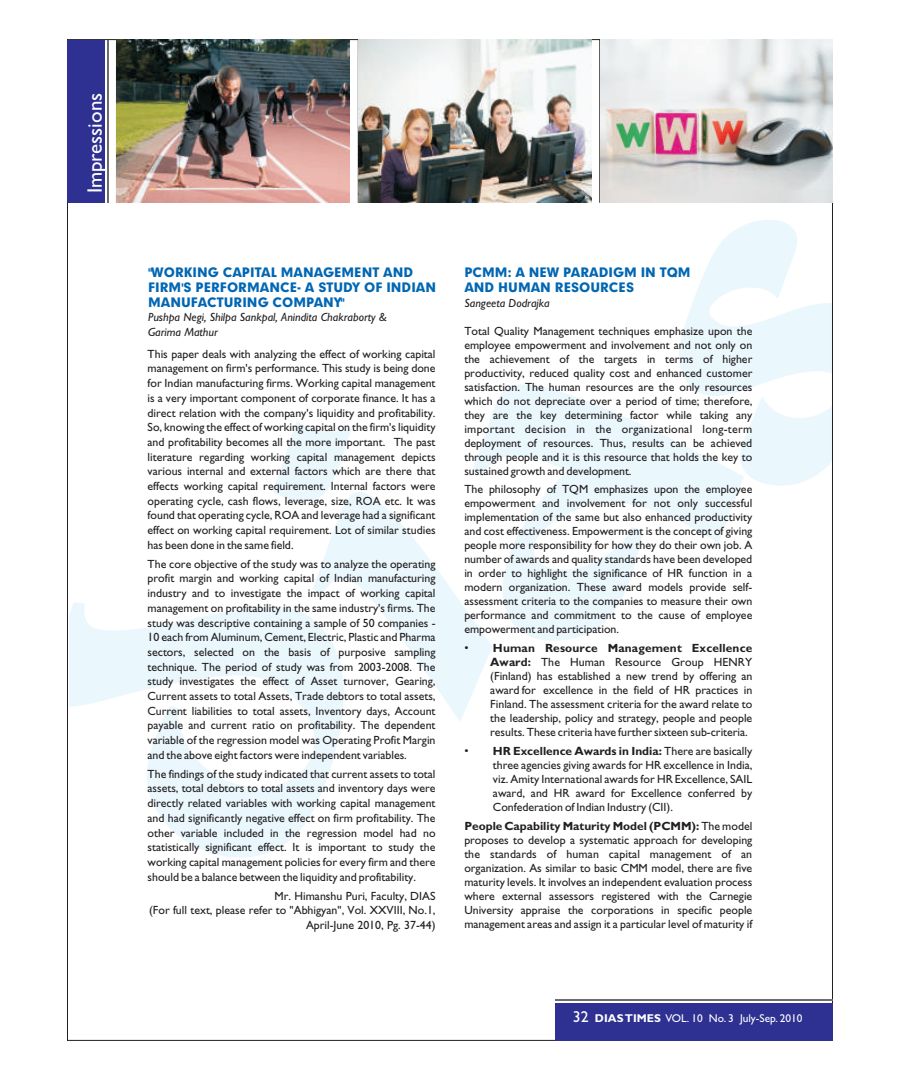
<style>
.page{position:relative;width:900px;height:1080px;background:#fff}
.page>*{position:absolute;margin:0;border:0;box-sizing:border-box;transform-origin:0 0}
.t1{font:20.88px "Gill Sans";color:#fff}
.t2{font:900 12.5px/15px "Geometrix";color:#0166b3}
.t3{font:11.88px/14px "Gill Sans";color:#231f20;text-align:justify}
.t4{font:italic 11.88px/14.8px "Gill Sans";color:#231f20}
.t5{font:11.38px "Gill Sans";color:#fff}
.s1{font-weight:700}
.s2{font-size:15.75px}
</style>
<div class="page">
<svg style="left:69px;top:220px;width:762px;height:638px"></svg>
<div style="left:68px;top:40px;width:37px;height:162px;background:#2e3092"></div>
<hr style="left:108px;top:40px;width:1px;height:163px;background:#6c6d70">
<hr style="left:555px;top:999px;width:278px;height:1px;background:#6c6d70">
<div style="left:555px;top:1003px;width:277px;height:37px;background:#2e3092"></div>
<img style="left:117px;top:40px;width:232px;height:162px">
<img style="left:359px;top:40px;width:232px;height:162px">
<img style="left:600px;top:40px;width:232px;height:162px">
<h1 class="t1" style="left:87px;top:193px;width:102px;rotate:-90deg">Impressions</h1>
<p class="t2" style="left:148px;top:266px;width:290px">"WORKING CAPITAL MANAGEMENT AND<br>FIRM'S PERFORMANCE- A STUDY OF INDIAN<br>MANUFACTURING COMPANY"</p>
<p class="t4" style="left:148px;top:311px;width:240px">Pushpa Negi, Shilpa Sankpal, Anindita Chakraborty &amp;<br>Garima Mathur</p>
<p class="t3" style="left:148px;top:348px;width:290px;line-height:14.8px">This paper deals with analyzing the effect of working capital management on firm's performance. This study is being done for Indian manufacturing firms. Working capital management is a very important component of corporate finance. It has a direct relation with the company's liquidity and profitability.<br>So, knowing the effect of working capital on the firm's liquidity and profitability becomes all the more important. The past literature regarding working capital management depicts various internal and external factors which are there that effects working capital requirement. Internal factors were operating cycle, cash flows, leverage, size, ROA etc. It was found that operating cycle, ROA and leverage had a significant effect on working capital requirement. Lot of similar studies has been done in the same field.</p>
<p class="t3" style="left:148px;top:558px;width:290px;line-height:14.8px">The core objective of the study was to analyze the operating profit margin and working capital of Indian manufacturing industry and to investigate the impact of working capital management on profitability in the same industry's firms. The study was descriptive containing a sample of 50 companies - 10 each from Aluminum, Cement, Electric, Plastic and Pharma sectors, selected on the basis of purposive sampling technique. The period of study was from 2003-2008. The study investigates the effect of Asset turnover, Gearing, Current assets to total Assets, Trade debtors to total assets, Current liabilities to total assets, Inventory days, Account payable and current ratio on profitability. The dependent variable of the regression model was Operating Profit Margin and the above eight factors were independent variables.</p>
<p class="t3" style="left:148px;top:768px;width:290px;line-height:14.8px">The findings of the study indicated that current assets to total assets, total debtors to total assets and inventory days were directly related variables with working capital management and had significantly negative effect on firm profitability. The other variable included in the regression model had no statistically significant effect. It is important to study the working capital management policies for every firm and there should be a balance between the liquidity and profitability.</p>
<p class="t3" style="left:149px;top:889px;width:288px;line-height:14.8px;text-align:right">Mr. Himanshu Puri, Faculty, DIAS<br>(For full text, please refer to "Abhigyan", Vol. XXVIII, No.1,<br>April-June 2010, Pg. 37-44)</p>
<p class="t2" style="left:464px;top:266px;width:228px">PCMM: A NEW PARADIGM IN TQM<br>AND HUMAN RESOURCES</p>
<p class="t4" style="left:464px;top:297px;width:87px">Sangeeta Dodrajka</p>
<p class="t3" style="left:464px;top:325px;width:290px">Total Quality Management techniques emphasize upon the employee empowerment and involvement and not only on the achievement of the targets in terms of higher productivity, reduced quality cost and enhanced customer satisfaction. The human resources are the only resources which do not depreciate over a period of time; therefore, they are the key determining factor while taking any important decision in the organizational long-term deployment of resources. Thus, results can be achieved through people and it is this resource that holds the key to sustained growth and development.</p>
<p class="t3" style="left:464px;top:484px;width:290px">The philosophy of TQM emphasizes upon the employee empowerment and involvement for not only successful implementation of the same but also enhanced productivity and cost effectiveness. Empowerment is the concept of giving people more responsibility for how they do their own job. A number of awards and quality standards have been developed in order to highlight the significance of HR function in a modern organization. These award models provide self&shy;assessment criteria to the companies to measure their own performance and commitment to the cause of employee empowerment and participation.</p>
<p class="t3" style="left:490px;top:643px;width:264px;text-indent:-26px">• <span class="s1">Human Resource Management Excellence Award:</span> The Human Resource Group HENRY (Finland) has established a new trend by offering an award for excellence in the field of HR practices in Finland. The assessment criteria for the award relate to the leadership, policy and strategy, people and people results. These criteria have further sixteen sub-criteria.</p>
<p class="t3" style="left:493px;top:746px;width:261px;text-indent:-29px">• <span class="s1">HR Excellence Awards in India:</span> There are basically three agencies giving awards for HR excellence in India, viz. Amity International awards for HR Excellence, SAIL award, and HR award for Excellence conferred by Confederation of Indian Industry (CII).</p>
<p class="t3" style="left:464px;top:820px;width:290px"><span class="s1">People Capability Maturity Model (PCMM):</span> The model proposes to develop a systematic approach for developing the standards of human capital management of an organization. As similar to basic CMM model, there are five maturity levels. It involves an independent evaluation process where external assessors registered with the Carnegie University appraise the corporations in specific people management areas and assign it a particular level of maturity if</p>
<p class="t5" style="left:573px;top:1015px;width:231px"><span class="s2">32</span> <span class="s1">DIAS TIMES</span> VOL. 10 No. 3 July-Sep. 2010</p>
</div>
